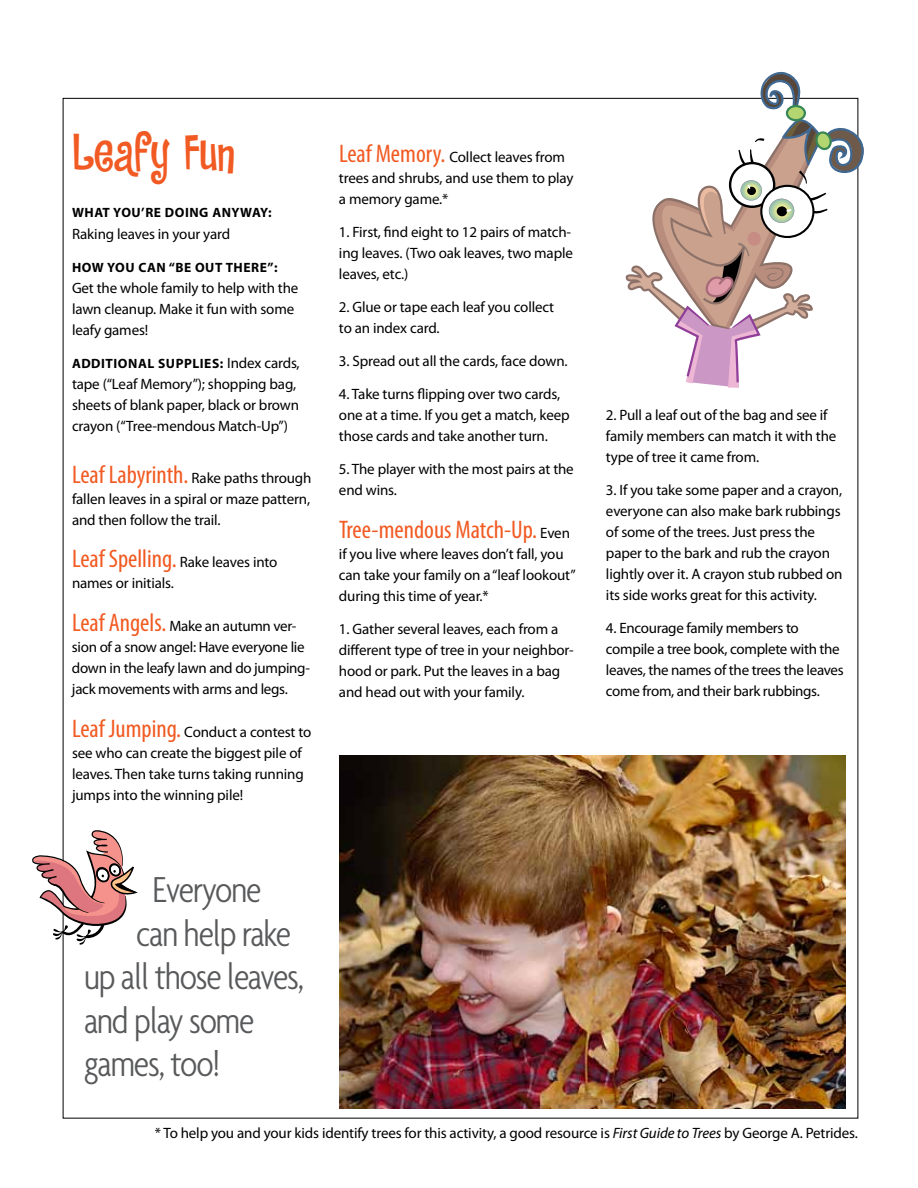
<style>
.page{position:relative;width:918px;height:1188px;background:#fff}
.page>*{position:absolute;margin:0;border:0;box-sizing:border-box;transform-origin:0 0}
.t1{font:48px "Countryhouse";letter-spacing:-.045em;color:#f15a22}
.t2{font:300 condensed 39px "Agenda";letter-spacing:-.03em;color:#58595b}
.t3{font:condensed 25.5px "Myriad Pro";color:#f15a22}
.t4{font:15px/21px "Myriad Pro";letter-spacing:-.01em;color:#000}
.t5{font:700 13.5px "Myriad Pro";letter-spacing:.04em;color:#000}
.s1{font-weight:400;font-size:15px}
.s2{font-stretch:condensed;font-size:25.5px;color:#f15a22}
.s3{font-stretch:normal;font-size:15px;color:#000}
.s4{font-style:italic}
</style>
<div class="page">
<svg style="left:623px;top:71px;width:241px;height:317px"></svg>
<svg style="left:32px;top:829px;width:106px;height:116px"></svg>
<img style="left:339px;top:756px;width:507px;height:352px">
<h1 class="t1" style="left:72px;top:118px;width:165px">Leafy Fun</h1>
<p class="t5" style="left:72px;top:203px;width:201px">WHAT YOU’RE DOING ANYWAY:</p>
<p class="t4" style="left:72px;top:223px;width:160px">Raking leaves in your yard</p>
<p class="t5" style="left:72px;top:259px;width:207px">HOW YOU CAN “BE OUT THERE”:</p>
<p class="t4" style="left:72px;top:277px;width:228px">Get the whole family to help with the lawn cleanup. Make it fun with some leafy games!</p>
<p class="t5" style="left:72px;top:355px;width:229px">ADDITIONAL SUPPLIES: <span class="s1">Index cards,</span></p>
<p class="t4" style="left:72px;top:373px;width:229px">tape (“Leaf Memory”); shopping bag, sheets of blank paper, black or brown crayon (“Tree-mendous Match-Up”)</p>
<p class="t4" style="left:72px;top:467px;width:241px;text-align:justify"><span class="s2">Leaf Labyrinth.</span> Rake paths through fallen leaves in a spiral or maze pattern, and then follow the trail.</p>
<p class="t4" style="left:72px;top:552px;width:207px"><span class="s2">Leaf Spelling.</span> Rake leaves into names or initials.</p>
<p class="t4" style="left:72px;top:615px;width:239px"><span class="s2">Leaf Angels.</span> Make an autumn ver&shy;sion of a snow angel: Have everyone lie down in the leafy lawn and do jumping&shy;jack movements with arms and legs.</p>
<p class="t4" style="left:72px;top:721px;width:241px"><span class="s2">Leaf Jumping.</span> Conduct a contest to see who can create the biggest pile of leaves. Then take turns taking running jumps into the winning pile!</p>
<p class="t4" style="left:339px;top:146px;width:236px"><span class="s2">Leaf Memory.</span> Collect leaves from trees and shrubs, and use them to play a memory game.*</p>
<p class="t4" style="left:339px;top:221px;width:236px;text-align:justify">1. First, find eight to 12 pairs of match&shy;ing leaves. (Two oak leaves, two maple leaves, etc.)</p>
<p class="t4" style="left:339px;top:296px;width:217px">2. Glue or tape each leaf you collect to an index card.</p>
<p class="t4" style="left:339px;top:350px;width:230px">3. Spread out all the cards, face down.</p>
<p class="t4" style="left:339px;top:383px;width:232px">4. Take turns flipping over two cards, one at a time. If you get a match, keep those cards and take another turn.</p>
<p class="t4" style="left:339px;top:458px;width:236px">5. The player with the most pairs at the end wins.</p>
<h3 class="t3" style="left:339px;top:514px;width:232px">Tree-mendous Match-Up. <span class="s3">Even</span></h3>
<p class="t4" style="left:339px;top:543px;width:238px">if you live where leaves don’t fall, you can take your family on a “leaf lookout” during this time of year.*</p>
<p class="t4" style="left:339px;top:618px;width:236px">1. Gather several leaves, each from a different type of tree in your neighbor&shy;hood or park. Put the leaves in a bag and head out with your family.</p>
<h2 class="t2" style="left:153px;top:868px;width:110px">Everyone</h2>
<h2 class="t2" style="left:136px;top:912px;width:156px">can help rake</h2>
<h2 class="t2" style="left:84px;top:955px;width:222px">up all those leaves,</h2>
<h2 class="t2" style="left:84px;top:999px;width:172px">and play some</h2>
<h2 class="t2" style="left:84px;top:1042px;width:138px">games, too!</h2>
<p class="t4" style="left:606px;top:405px;width:232px">2. Pull a leaf out of the bag and see if family members can match it with the type of tree it came from.</p>
<p class="t4" style="left:606px;top:480px;width:238px">3. If you take some paper and a crayon, everyone can also make bark rubbings of some of the trees. Just press the paper to the bark and rub the crayon lightly over it. A crayon stub rubbed on its side works great for this activity.</p>
<p class="t4" style="left:606px;top:618px;width:239px">4. Encourage family members to compile a tree book, complete with the leaves, the names of the trees the leaves come from, and their bark rubbings.</p>
<p class="t4" style="left:155px;top:1122px;width:705px">* To help you and your kids identify trees for this activity, a good resource is <span class="s4">First Guide to Trees</span> by George A. Petrides.</p>
</div>
